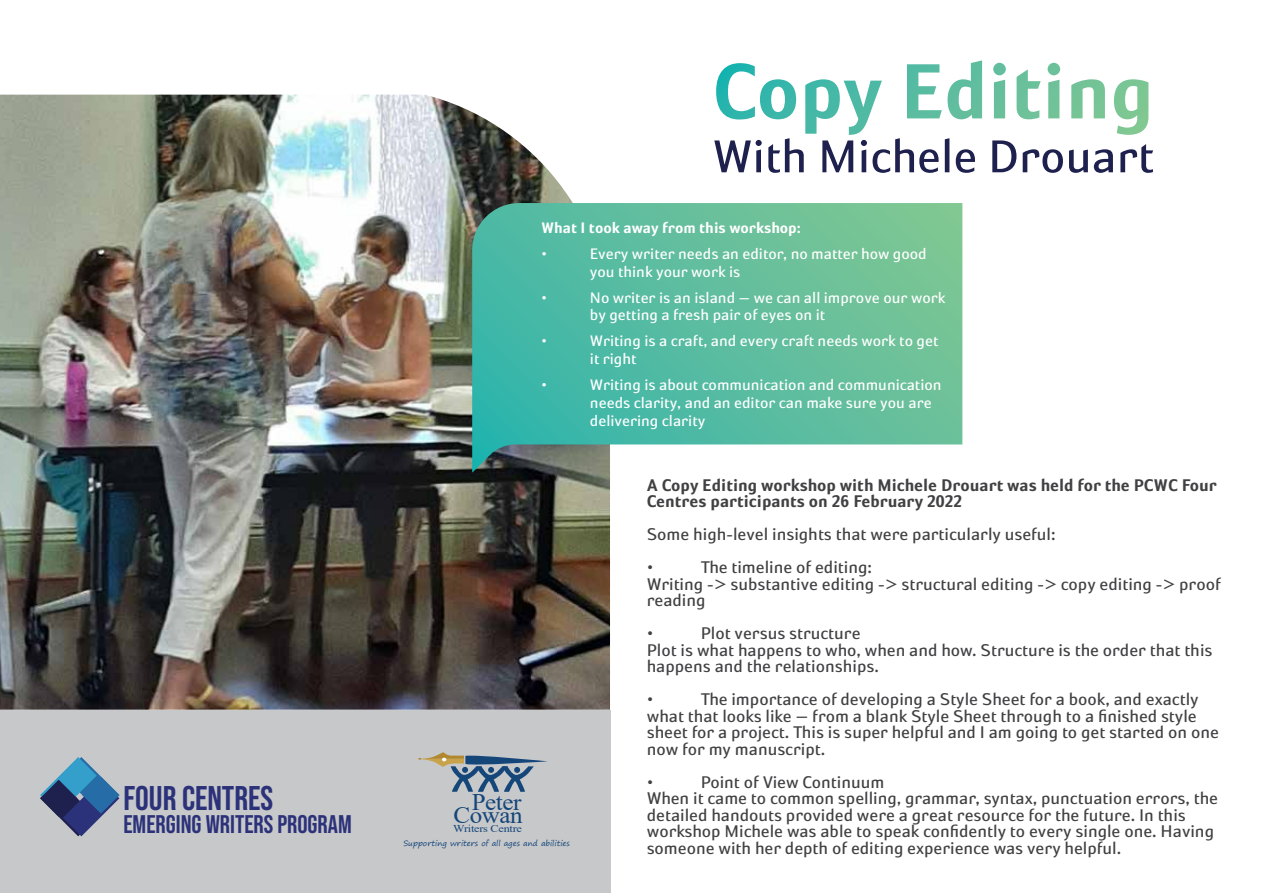
<style>
.page{position:relative;width:1263px;height:893px;background:#fff}
.page>*{position:absolute;margin:0;border:0;box-sizing:border-box;transform-origin:0 0}
.t1{font:700 34.2px "Bebas Neue Pro";color:#2c3279}
.t2{font:700 25.5px "Bebas Neue Pro";color:#2c3279}
.t3{font:23.7px "Times New Roman";letter-spacing:-.015em;color:#15467a;scale:1.05 1}
.t4{font:16.5px/16.5px "Susan Sans";color:#414042}
.t5{font:700 16.5px/16.5px "Susan Sans";color:#414042}
.t6{font:14.85px/17.9px "Susan Sans";color:#fff}
.t7{font:700 14.85px "Susan Sans";color:#fff}
.t8{font:10.5px "Times New Roman";letter-spacing:-.015em;color:#15467a;scale:1.16 1}
.t9{font:7.8px "Segoe Print";color:#15467a}
</style>
<div class="page">
<img style="left:0;top:95px;width:610px;height:615px">
<div style="left:0;top:710px;width:610px;height:182px;background:#c7c8ca"></div>
<svg style="left:472px;top:203px;width:490px;height:269px;background:#67bfa4"></svg>
<svg style="left:418px;top:752px;width:129px;height:40px"></svg>
<svg style="left:40px;top:757px;width:79px;height:79px"></svg>
<svg style="left:714px;top:60px;width:439px;height:113px"></svg>
<h1 class="t1" style="left:123px;top:779px;width:151px">FOUR CENTRES</h1>
<h2 class="t2" style="left:123px;top:810px;width:230px">EMERGING WRITERS PROGRAM</h2>
<p class="t7" style="left:541px;top:218px;width:261px">What I took away from this workshop:</p>
<p class="t6" style="left:541px;top:245px;width:8px">•</p>
<p class="t6" style="left:590px;top:245px;width:338px">Every writer needs an editor, no matter how good you think your work is</p>
<p class="t6" style="left:541px;top:289px;width:8px">•</p>
<p class="t6" style="left:590px;top:289px;width:357px">No writer is an island – we can all improve our work by getting a fresh pair of eyes on it</p>
<p class="t6" style="left:541px;top:332px;width:8px">•</p>
<p class="t6" style="left:590px;top:332px;width:350px">Writing is a craft, and every craft needs work to get it right</p>
<p class="t6" style="left:541px;top:376px;width:8px">•</p>
<p class="t6" style="left:590px;top:376px;width:353px">Writing is about communication and communication needs clarity, and an editor can make sure you are delivering clarity</p>
<h3 class="t3" style="left:472px;top:785px;width:49px">Peter</h3>
<h3 class="t3" style="left:453px;top:798px;width:67px">Cowan</h3>
<p class="t8" style="left:453px;top:821px;width:61px">Writers Centre</p>
<p class="t9" style="left:403px;top:836px;width:168px">Supporting writers of all ages and abilities</p>
<p class="t5" style="left:647px;top:477px;width:572px">A Copy Editing workshop with Michele Drouart was held for the PCWC Four<br>Centres participants on 26 February 2022</p>
<p class="t4" style="left:647px;top:518px;width:410px;line-height:33px">Some high-level insights that were particularly useful: •</p>
<p class="t4" style="left:647px;top:559px;width:575px;text-indent:54px">The timeline of editing:<br>Writing -&gt; substantive editing -&gt; structural editing -&gt; copy editing -&gt; proof reading</p>
<p class="t4" style="left:647px;top:625px;width:8px">•</p>
<p class="t4" style="left:647px;top:625px;width:567px;text-indent:54px">Plot versus structure<br>Plot is what happens to who, when and how. Structure is the order that this happens and the relationships.</p>
<p class="t4" style="left:647px;top:691px;width:8px">•</p>
<p class="t4" style="left:647px;top:691px;width:574px;text-indent:54px">The importance of developing a Style Sheet for a book, and exactly what that looks like – from a blank Style Sheet through to a finished style sheet for a project. This is super helpful and I am going to get started on one now for my manuscript.</p>
<p class="t4" style="left:647px;top:774px;width:8px">•</p>
<p class="t4" style="left:647px;top:774px;width:573px;text-indent:54px">Point of View Continuum<br>When it came to common spelling, grammar, syntax, punctuation errors, the detailed handouts provided were a great resource for the future. In this workshop Michele was able to speak confidently to every single one. Having someone with her depth of editing experience was very helpful.</p>
</div>
